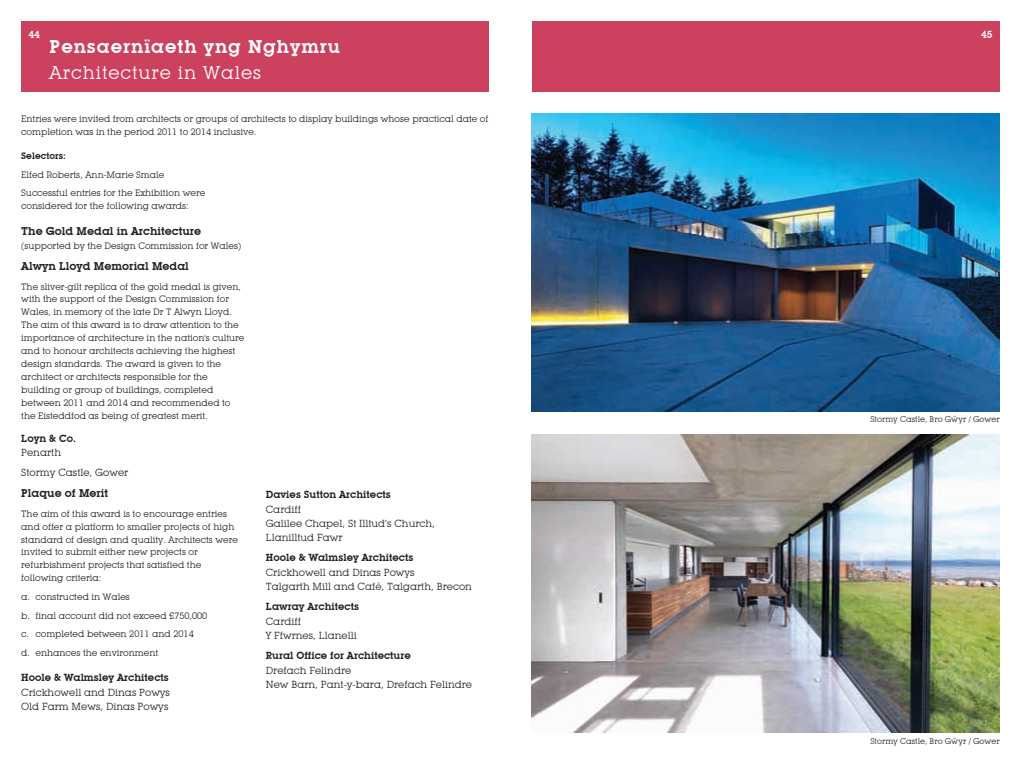
<style>
.page{position:relative;width:1021px;height:766px;background:#fff}
.page>*{position:absolute;margin:0;border:0;box-sizing:border-box;transform-origin:0 0}
.t1{font:600 18px "Lubalin Graph IT Cby BT";letter-spacing:.05em;color:#fff}
.t2{font:18px "Lubalin Graph IT Cby BT";letter-spacing:.05em;color:#fff}
.t3{font:600 11px "Lubalin Graph IT Cby BT";color:#231f20}
.t4{font:10px/14.4px "Lubalin Graph IT Cby BT";color:#231f20}
.t5{font:600 10px "Lubalin Graph IT Cby BT";color:#231f20}
.t6{font:600 10px "Lubalin Graph IT Cby BT";color:#fff}
.t7{font:9px/12.9px "Lubalin Graph IT Cby BT";color:#231f20}
.t8{font:600 9px "Lubalin Graph IT Cby BT";color:#231f20}
.t9{font:8px "Lubalin Graph IT Cby BT";color:#231f20}
</style>
<div class="page">
<div style="left:531px;top:21px;width:468px;height:71px;background:#cc415e"></div>
<div style="left:21px;top:21px;width:468px;height:71px;background:#cc415e"></div>
<img style="left:531px;top:113px;width:468px;height:298px">
<img style="left:531px;top:435px;width:468px;height:297px">
<p class="t6" style="left:28px;top:28px;width:13px">44</p>
<p class="t6" style="left:981px;top:28px;width:13px">45</p>
<h1 class="t1" style="left:50px;top:35px;width:292px">Pensaernïaeth yng Nghymru</h1>
<h1 class="t2" style="left:50px;top:61px;width:213px">Architecture in Wales</h1>
<p class="t7" style="left:21px;top:112px;width:469px">Entries were invited from architects or groups of architects to display buildings whose practical date of completion was in the period 2011 to 2014 inclusive.</p>
<p class="t8" style="left:21px;top:150px;width:46px">Selectors:</p>
<p class="t7" style="left:21px;top:165px;width:185px;line-height:18.6px">Elfed Roberts, Ann-Marie Smale<br>Successful entries for the Exhibition were</p>
<p class="t7" style="left:21px;top:199px;width:169px">considered for the following awards:</p>
<p class="t3" style="left:21px;top:225px;width:181px">The Gold Medal in Architecture</p>
<p class="t7" style="left:21px;top:239px;width:221px">(supported by the Design Commission for Wales)</p>
<p class="t3" style="left:21px;top:259px;width:169px">Alwyn Lloyd Memorial Medal</p>
<p class="t7" style="left:21px;top:280px;width:225px">The sliver-gilt replica of the gold medal is given, with the support of the Design Commission for Wales, in memory of the late Dr T Alwyn Lloyd.<br>The aim of this award is to draw attention to the importance of architecture in the nation's culture and to honour architects achieving the highest design standards. The award is given to the architect or architects responsible for the building or group of buildings, completed between 2011 and 2014 and recommended to the Eisteddfod as being of greatest merit.</p>
<p class="t5" style="left:21px;top:432px;width:56px">Loyn &amp; Co.</p>
<p class="t4" style="left:21px;top:442px;width:109px;line-height:20px">Penarth<br>Stormy Castle, Gower</p>
<p class="t3" style="left:21px;top:486px;width:88px">Plaque of Merit</p>
<p class="t7" style="left:21px;top:506px;width:218px">The aim of this award is to encourage entries and offer a platform to smaller projects of high standard of design and quality. Architects were invited to submit either new projects or refurbishment projects that satisfied the following criteria:</p>
<p class="t7" style="left:21px;top:587px;width:188px;line-height:18.6px">a. constructed in Wales<br>b. final account did not exceed £750,000 c. completed between 2011 and 2014<br>d. enhances the environment</p>
<p class="t5" style="left:21px;top:671px;width:149px">Hoole &amp; Walmsley Architects</p>
<p class="t4" style="left:21px;top:684px;width:150px">Crickhowell and Dinas Powys<br>Old Farm Mews, Dinas Powys</p>
<p class="t5" style="left:266px;top:488px;width:127px">Davies Sutton Architects</p>
<p class="t4" style="left:266px;top:501px;width:170px">Cardiff<br>Galilee Chapel, St Illtud’s Church,<br>Llanilltud Fawr</p>
<p class="t5" style="left:266px;top:551px;width:149px">Hoole &amp; Walmsley Architects</p>
<p class="t4" style="left:266px;top:565px;width:208px">Crickhowell and Dinas Powys<br>Talgarth Mill and Café, Talgarth, Brecon</p>
<p class="t5" style="left:266px;top:600px;width:95px">Lawray Architects</p>
<p class="t4" style="left:266px;top:613px;width:92px">Cardiff<br>Y Ffwrnes, Llanelli</p>
<p class="t5" style="left:266px;top:649px;width:146px">Rural Office for Architecture</p>
<p class="t4" style="left:266px;top:662px;width:208px">Drefach Felindre<br>New Barn, Pant-y-bara, Drefach Felindre</p>
<p class="t9" style="left:870px;top:414px;width:131px">Stormy Castle, Bro Gwˆ yr / Gower</p>
<p class="t9" style="left:870px;top:736px;width:131px">Stormy Castle, Bro Gwˆ yr / Gower</p>
</div>
